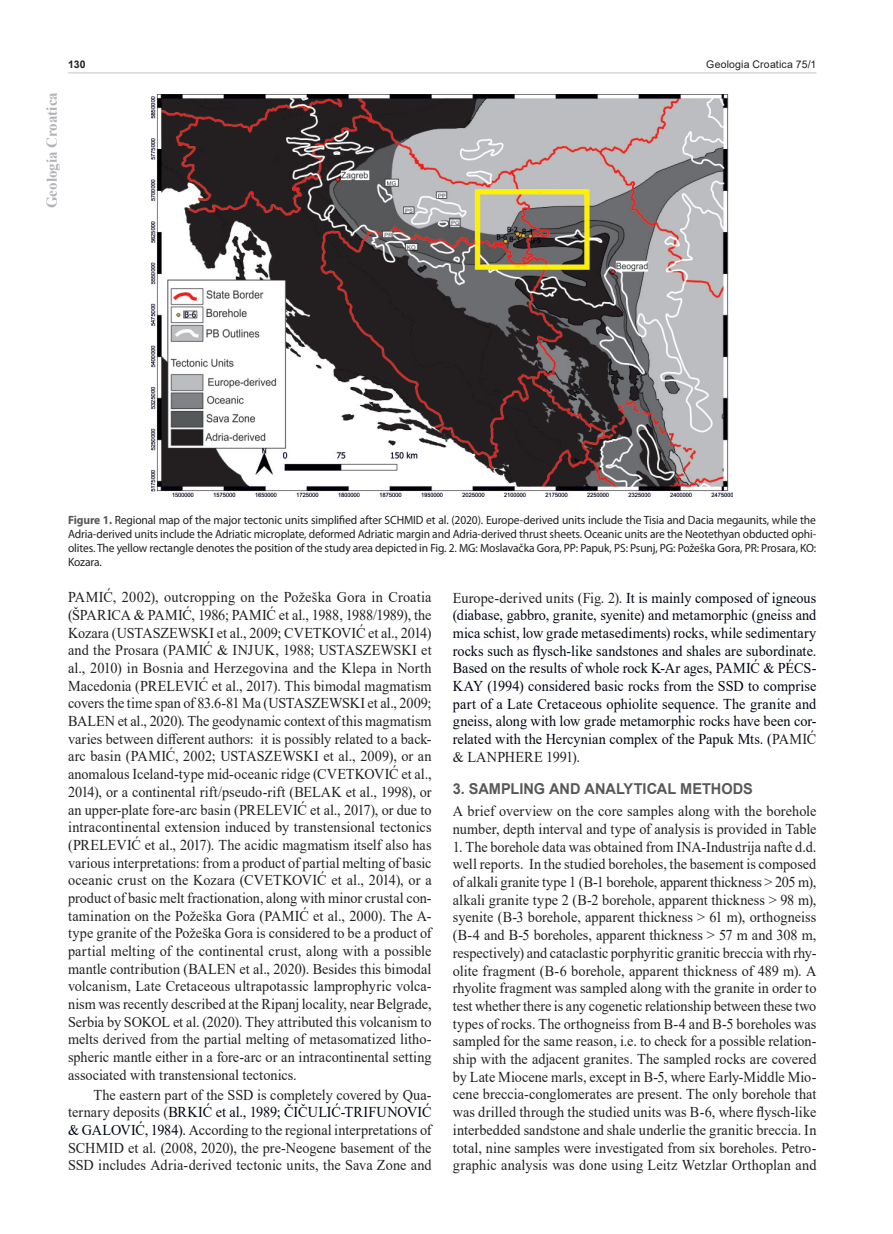
<style>
.page{position:relative;width:893px;height:1234px;background:#fff}
.page>*{position:absolute;margin:0;border:0;box-sizing:border-box;transform-origin:0 0}
.t1{font:15px/17.7px "Times New Roman";letter-spacing:.005em;color:#231f20;text-align:justify;scale:.95 1}
.t2{font:15px/17.7px "Times New Roman";color:#000515;text-align:justify;scale:.95 1}
.t3{font:700 15px "Arial";color:#57585a}
.t4{font:700 15px "Times New Roman";color:#b2b3b7}
.t5{font:12px/14.1px "Myriad Pro";letter-spacing:-.01em;color:#231f20;text-align:justify;scale:.96 1}
.t6{font:10.5px "Arial";letter-spacing:.015em;color:#231f20}
.t7{font:700 10.5px "Arial";color:#231f20}
.s1{font-weight:700;color:#57585a}
.s2{color:#000515}
.s3{color:#231f20}
</style>
<div class="page">
<hr style="left:68px;top:72px;width:748px;height:1px;background:#c7c8ca">
<img style="left:152px;top:94px;width:581px;height:402px">
<p class="t7" style="left:68px;top:57px;width:19px">130</p>
<p class="t6" style="left:706px;top:57px;width:112px">Geologia Croatica 75/1</p>
<p class="t4" style="left:41px;top:208px;width:118px;rotate:-90deg">Geologia Croatica</p>
<p class="t5" style="left:68px;top:513px;width:781px"><span class="s1">Figure 1.</span> Regional map of the major tectonic units simplified after SCHMID et al. (2020). Europe-derived units include the Tisia and Dacia megaunits, while the Adria-derived units include the Adriatic microplate, deformed Adriatic margin and Adria-derived thrust sheets. Oceanic units are the Neotethyan obducted ophi&shy;olites. The yellow rectangle denotes the position of the study area depicted in Fig. 2. MG: Moslavačka Gora, PP: Papuk, PS: Psunj, PG: Požeška Gora, PR: Prosara, KO:<br>Kozara.</p>
<p class="t1" style="left:68px;top:588px;width:384px">PAMIĆ, 2002), outcropping on the Požeška Gora in Croatia (ŠPARICA &amp; PAMIĆ, 1986; PAMIĆ et al., 1988, 1988/1989), the Kozara (USTASZEWSKI et al., 2009; CVETKOVIĆ et al., 2014) and the Prosara (PAMIĆ &amp; INJUK, 1988; USTASZEWSKI et al., 2010) in Bosnia and Herzegovina and the Klepa in North Macedonia (PRELEVIĆ et al., 2017). This bimodal magmatism covers the time span of 83.6-81 Ma (USTASZEWSKI et al., 2009; BALEN et al., 2020). The geodynamic context of this magmatism varies between different authors: it is possibly related to a back&shy;arc basin (PAMIĆ, 2002; USTASZEWSKI et al., 2009), or an anomalous Iceland-type mid-oceanic ridge (CVETKOVIĆ et al., 2014), or a continental rift/pseudo-rift (BELAK et al., 1998), or an upper-plate fore-arc basin (PRELEVIĆ et al., 2017), or due to intracontinental extension induced by transtensional tectonics (PRELEVIĆ et al., 2017). The acidic magmatism itself also has various interpretations: from a product of partial melting of basic oceanic crust on the Kozara (CVETKOVIĆ et al., 2014), or a product of basic melt fractionation, along with minor crustal con&shy;tamination on the Požeška Gora (PAMIĆ et al., 2000). The A&shy;type granite of the Požeška Gora is considered to be a product of partial melting of the continental crust, along with a possible mantle contribution (BALEN et al., 2020). Besides this bimodal volcanism, Late Cretaceous ultrapotassic lamprophyric volca&shy;nism was recently described at the Ripanj locality, near Belgrade, Serbia by SOKOL et al. (2020). They attributed this volcanism to melts derived from the partial melting of metasomatized litho&shy;spheric mantle either in a fore-arc or an intracontinental setting associated with transtensional tectonics.</p>
<p class="t1" style="left:68px;top:1084px;width:384px;text-indent:26px">The eastern part of the SSD is completely covered by Qua&shy;ternary deposits (<span class="s2">BRKIĆ et al., 1989; ČIČULIĆ-TRIFUNOVIĆ &amp; GALOVIĆ, 1984).</span> According to the regional interpretations of SCHMID et al. (2008, 2020), the pre-Neogene basement of the SSD includes Adria-derived tectonic units, the Sava Zone and</p>
<p class="t2" style="left:453px;top:588px;width:384px"><span class="s3">Europe-derived units (Fig. 2).</span> It is mainly composed of igneous (diabase, gabbro, granite, syenite) and metamorphic (gneiss and mica schist, low grade metasediments) rocks, while sedimentary rocks such as flysch-like sandstones and shales are subordinate.<br>Based on the results of whole rock K-Ar ages, PAMIĆ &amp; PÉCS-KAY (1994) considered basic rocks from the SSD to comprise part of a Late Cretaceous ophiolite sequence. The granite and gneiss, along with low grade metamorphic rocks have been cor&shy;related with the Hercynian complex of the Papuk Mts. (<span class="s3">PAMIĆ &amp; LANPHERE 1991).</span></p>
<p class="t3" style="left:453px;top:778px;width:302px">3. SAMPLING AND ANALYTICAL METHODS</p>
<p class="t1" style="left:453px;top:801px;width:384px">A brief overview on the core samples along with the borehole number, depth interval and type of analysis is provided in Table</p>
<p class="t1" style="left:453px;top:837px;width:384px">1. The borehole data was obtained from INA-Industrija nafte d.d. well reports. In the studied boreholes, the basement is composed of alkali granite type 1 (B-1 borehole, apparent thickness &gt; 205 m), alkali granite type 2 (B-2 borehole, apparent thickness &gt; 98 m), syenite (B-3 borehole, apparent thickness &gt; 61 m), orthogneiss (B-4 and B-5 boreholes, apparent thickness &gt; 57 m and 308 m, respectively) and cataclastic porphyritic granitic breccia with rhy&shy;olite fragment (B-6 borehole, apparent thickness of 489 m). A rhyolite fragment was sampled along with the granite in order to test whether there is any cogenetic relationship between these two types of rocks. The orthogneiss from B-4 and B-5 boreholes was sampled for the same reason, i.e. to check for a possible relation&shy;ship with the adjacent granites. The sampled rocks are covered by Late Miocene marls, except in B-5, where Early-Middle Mio&shy;cene breccia-conglomerates are present. The only borehole that was drilled through the studied units was B-6, where flysch-like interbedded sandstone and shale underlie the granitic breccia. In total, nine samples were investigated from six boreholes. Petro&shy;graphic analysis was done using Leitz Wetzlar Orthoplan and</p>
</div>
